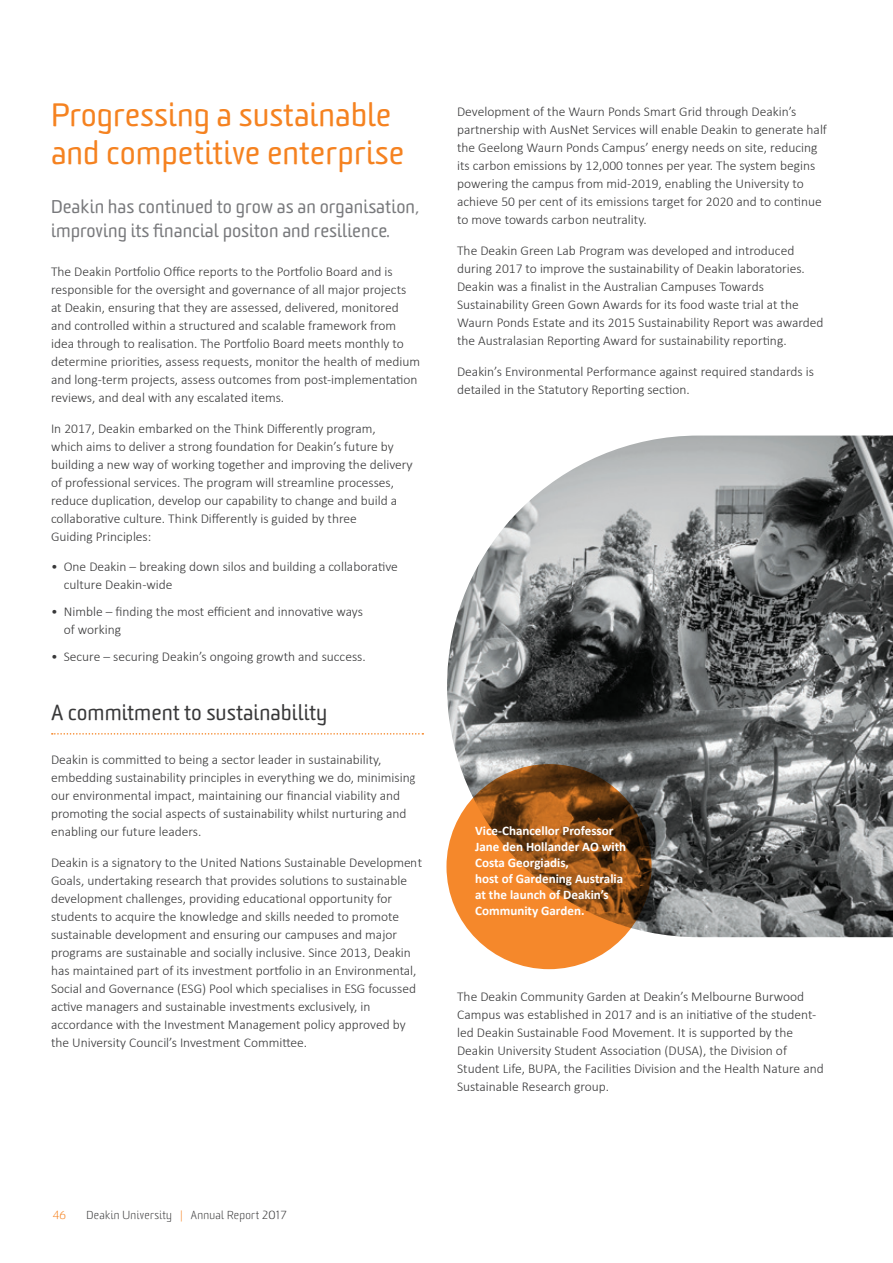
<style>
.page{position:relative;width:893px;height:1263px;background:#fff}
.page>*{position:absolute;margin:0;border:0;box-sizing:border-box;transform-origin:0 0}
.Sub_header_-_orange{font:31.5px/37.5px "Sommet Rounded";color:#f58220}
.Subheader_with_orang{font:21px "Sommet Rounded";color:#383839}
.Intro_Blurb{font:18px/24px "Sommet Rounded";color:#78797c}
.Body_copy{font:300 13.5px/18px "Calibri";color:#383839}
.Photo_caption_-_whit{font:700 13.05px/16px "Calibri";color:#fff}
.t1{font:300 11.25px "Sommet Rounded";letter-spacing:.03em;color:#383839}
.t2{font:300 11.25px "Sommet Rounded";color:#f58220}
.s1{color:#f58220}
</style>
<div class="page">
<svg style="left:52px;top:733px;width:371px;height:2px"></svg>
<img style="left:447px;top:435px;width:446px;height:502px">
<svg style="left:446px;top:764px;width:206px;height:205px;background:#b36420"></svg>
<p class="Sub_header_-_orange" style="left:51px;top:97px;width:355px">Progressing a sustainable and competitive enterprise</p>
<p class="Intro_Blurb" style="left:51px;top:195px;width:370px">Deakin has continued to grow as an organisation, improving its financial positon and resilience.</p>
<p class="Body_copy" style="left:51px;top:263px;width:371px">The Deakin Portfolio Office reports to the Portfolio Board and is responsible for the oversight and governance of all major projects at Deakin, ensuring that they are assessed, delivered, monitored and controlled within a structured and scalable framework from idea through to realisation. The Portfolio Board meets monthly to determine priorities, assess requests, monitor the health of medium and long-term projects, assess outcomes from post-implementation reviews, and deal with any escalated items.</p>
<p class="Body_copy" style="left:51px;top:420px;width:363px">In 2017, Deakin embarked on the Think Differently program,<br>which aims to deliver a strong foundation for Deakin’s future by building a new way of working together and improving the delivery of professional services. The program will streamline processes, reduce duplication, develop our capability to change and build a collaborative culture. Think Differently is guided by three<br>Guiding Principles:</p>
<p class="Body_copy" style="left:64px;top:557px;width:335px;text-indent:-13px">• One Deakin – breaking down silos and building a collaborative culture Deakin-wide</p>
<p class="Body_copy" style="left:64px;top:602px;width:301px;text-indent:-13px">• Nimble – finding the most efficient and innovative ways of working</p>
<p class="Body_copy" style="left:51px;top:648px;width:316px">• Secure – securing Deakin’s ongoing growth and success.</p>
<p class="Subheader_with_orang" style="left:51px;top:699px;width:278px">A commitment to sustainability</p>
<p class="Body_copy" style="left:51px;top:750px;width:367px">Deakin is committed to being a sector leader in sustainability, embedding sustainability principles in everything we do, minimising our environmental impact, maintaining our financial viability and promoting the social aspects of sustainability whilst nurturing and enabling our future leaders.</p>
<p class="Body_copy" style="left:51px;top:853px;width:373px">Deakin is a signatory to the United Nations Sustainable Development Goals, undertaking research that provides solutions to sustainable development challenges, providing educational opportunity for students to acquire the knowledge and skills needed to promote sustainable development and ensuring our campuses and major programs are sustainable and socially inclusive. Since 2013, Deakin has maintained part of its investment portfolio in an Environmental, Social and Governance (ESG) Pool which specialises in ESG focussed active managers and sustainable investments exclusively, in accordance with the Investment Management policy approved by the University Council’s Investment Committee.</p>
<p class="Body_copy" style="left:457px;top:103px;width:371px">Development of the Waurn Ponds Smart Grid through Deakin’s partnership with AusNet Services will enable Deakin to generate half the Geelong Waurn Ponds Campus’ energy needs on site, reducing its carbon emissions by 12,000 tonnes per year. The system begins powering the campus from mid-2019, enabling the University to achieve 50 per cent of its emissions target for 2020 and to continue to move towards carbon neutrality.</p>
<p class="Body_copy" style="left:457px;top:242px;width:368px">The Deakin Green Lab Program was developed and introduced during 2017 to improve the sustainability of Deakin laboratories.<br>Deakin was a finalist in the Australian Campuses Towards Sustainability Green Gown Awards for its food waste trial at the Waurn Ponds Estate and its 2015 Sustainability Report was awarded the Australasian Reporting Award for sustainability reporting.</p>
<p class="Body_copy" style="left:457px;top:362px;width:358px">Deakin’s Environmental Performance against required standards is detailed in the Statutory Reporting section.</p>
<p class="Photo_caption_-_whit" style="left:475px;top:822px;width:153px">Vice-Chancellor Professor<br>Jane den Hollander AO with<br>Costa Georgiadis,<br>host of Gardening Australia at the launch of Deakin’s<br>Community Garden.</p>
<p class="Body_copy" style="left:457px;top:987px;width:368px">The Deakin Community Garden at Deakin’s Melbourne Burwood Campus was established in 2017 and is an initiative of the student&shy;led Deakin Sustainable Food Movement. It is supported by the Deakin University Student Association (DUSA), the Division of Student Life, BUPA, the Facilities Division and the Health Nature and Sustainable Research group.</p>
<p class="t2" style="left:53px;top:1208px;width:14px">46</p>
<p class="t1" style="left:86px;top:1208px;width:201px">Deakin University <span class="s1">|</span> Annual Report 2017</p>
</div>
